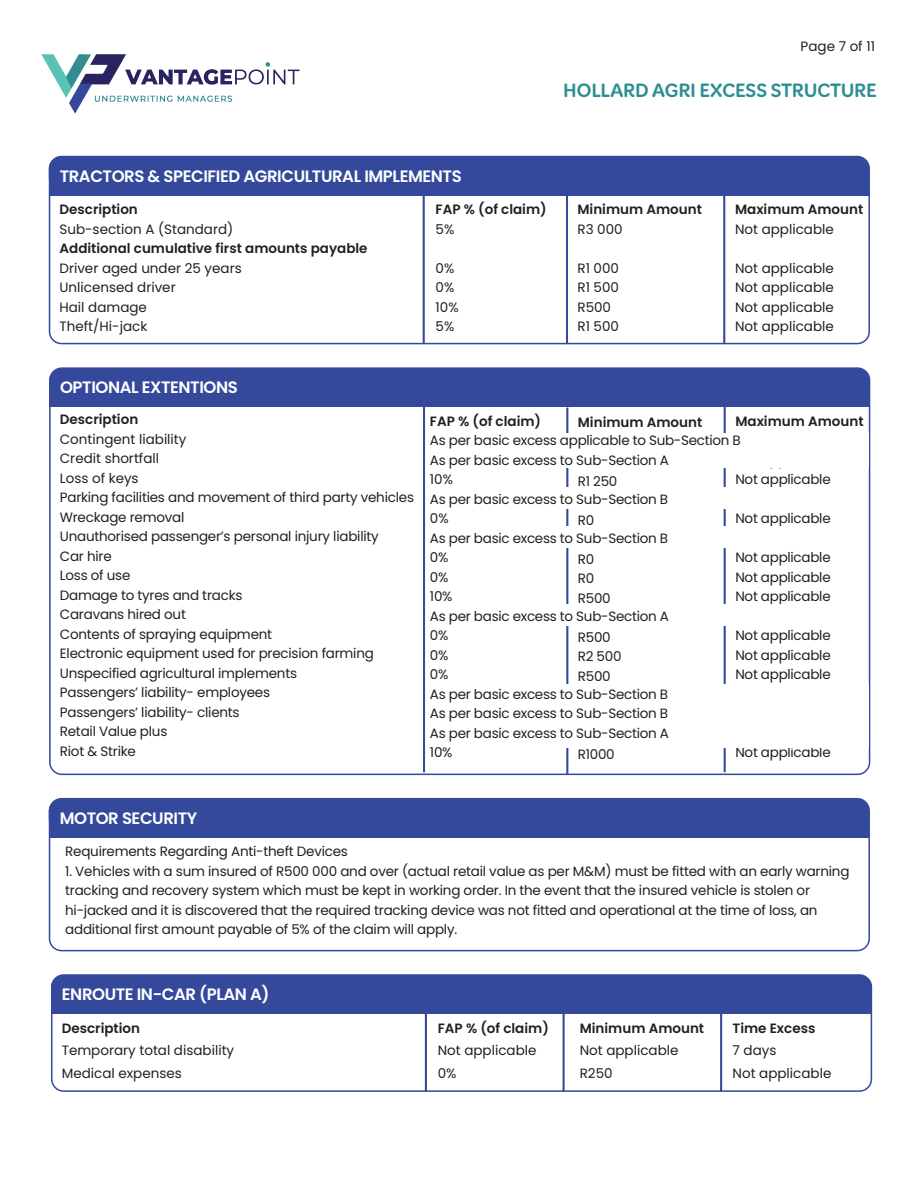
<style>
.page{position:relative;width:918px;height:1188px;background:#fff}
.page>*{position:absolute;margin:0;border:0;box-sizing:border-box;transform-origin:0 0}
.t1{font:18px "Kit Rounded VF";color:#2b8e92}
.t2{font:600 16.5px "Poppins";letter-spacing:-.025em;color:#fff}
.t3{font:13.5px/19.5px "Poppins";letter-spacing:-.015em;color:#231f20}
.t4{font:600 13.5px "Poppins";color:#231f20}
</style>
<div class="page">
<img style="left:41px;top:54px;width:259px;height:60px">
<div style="left:49px;top:157px;width:820px;height:33px;background:#35499c;border-radius:13px"></div>
<div style="left:49px;top:173px;width:820px;height:22px;background:#35499c"></div>
<div style="left:49px;top:156px;width:821px;height:188px;border:2px solid #35499c;border-radius:12px"></div>
<hr style="left:423px;top:194px;width:1px;height:149px;background:#35499c">
<hr style="left:566px;top:195px;width:2px;height:149px;background:#35499c">
<hr style="left:724px;top:194px;width:1px;height:149px;background:#35499c">
<div style="left:49px;top:368px;width:821px;height:34px;background:#35499c;border-radius:13px"></div>
<div style="left:50px;top:384px;width:819px;height:23px;background:#35499c"></div>
<div style="left:49px;top:367px;width:821px;height:408px;border:2px solid #35499c;border-radius:12px"></div>
<hr style="left:423px;top:405px;width:2px;height:367px;background:#35499c">
<hr style="left:567px;top:408px;width:1px;height:366px;background:#35499c">
<hr style="left:724px;top:405px;width:1px;height:367px;background:#35499c">
<div style="left:428px;top:433px;width:441px;height:35px;background:#fff"></div>
<div style="left:428px;top:487px;width:432px;height:22px;background:#fff"></div>
<div style="left:428px;top:526px;width:432px;height:21px;background:#fff"></div>
<div style="left:428px;top:605px;width:417px;height:21px;background:#fff"></div>
<div style="left:428px;top:684px;width:441px;height:64px;background:#fff"></div>
<div style="left:49px;top:799px;width:820px;height:33px;background:#35499c;border-radius:13px"></div>
<div style="left:49px;top:815px;width:820px;height:23px;background:#35499c"></div>
<div style="left:49px;top:798px;width:821px;height:153px;border:2px solid #35499c;border-radius:12px"></div>
<div style="left:51px;top:974px;width:821px;height:118px;border:2px solid #35499c;border-radius:12px"></div>
<div style="left:51px;top:975px;width:820px;height:33px;background:#35499c;border-radius:13px"></div>
<div style="left:52px;top:991px;width:819px;height:23px;background:#35499c"></div>
<hr style="left:425px;top:1008px;width:2px;height:83px;background:#35499c">
<hr style="left:563px;top:1008px;width:1px;height:83px;background:#35499c">
<div style="left:720px;top:1008px;width:2px;height:83px;background:#35499c;border:1px solid #35499c"></div>
<p class="t3" style="left:801px;top:37px;width:76px">Page 7 of 11</p>
<h1 class="t1" style="left:563px;top:80px;width:315px">HOLLARD AGRI EXCESS STRUCTURE</h1>
<p class="t2" style="left:60px;top:166px;width:404px">TRACTORS &amp; SPECIFIED AGRICULTURAL IMPLEMENTS</p>
<p class="t4" style="left:60px;top:202px;width:80px">Description</p>
<p class="t3" style="left:60px;top:219px;width:175px">Sub-section A (Standard)</p>
<p class="t4" style="left:60px;top:241px;width:310px">Additional cumulative first amounts payable</p>
<p class="t3" style="left:60px;top:258px;width:184px">Driver aged under 25 years<br>Unlicensed driver<br>Hail damage<br>Theft/Hi-jack</p>
<p class="t4" style="left:436px;top:201px;width:113px">FAP % (of claim)</p>
<p class="t3" style="left:436px;top:219px;width:20px">5%</p>
<p class="t3" style="left:436px;top:258px;width:25px">0%<br>0%<br>10%<br>5%</p>
<p class="t2" style="left:60px;top:378px;width:179px">OPTIONAL EXTENTIONS</p>
<p class="t4" style="left:577px;top:202px;width:126px">Minimum Amount</p>
<p class="t3" style="left:577px;top:219px;width:47px">R3 000</p>
<p class="t3" style="left:577px;top:258px;width:43px">R1 000<br>R1 500<br>R500<br>R1 500</p>
<p class="t4" style="left:735px;top:201px;width:130px">Maximum Amount</p>
<p class="t3" style="left:735px;top:219px;width:100px">Not applicable</p>
<p class="t3" style="left:735px;top:258px;width:100px;text-align:justify">Not applicable Not applicable Not applicable Not applicable</p>
<p class="t4" style="left:60px;top:412px;width:80px">Description</p>
<p class="t3" style="left:60px;top:429px;width:356px">Contingent liability<br>Credit shortfall<br>Loss of keys<br>Parking facilities and movement of third party vehicles<br>Wreckage removal<br>Unauthorised passenger’s personal injury liability<br>Car hire<br>Loss of use<br>Damage to tyres and tracks<br>Caravans hired out<br>Contents of spraying equipment<br>Electronic equipment used for precision farming<br>Unspecified agricultural implements<br>Passengers’ liability- employees<br>Passengers’ liability- clients<br>Retail Value plus<br>Riot &amp; Strike</p>
<p class="t4" style="left:430px;top:413px;width:113px">FAP % (of claim)</p>
<p class="t3" style="left:430px;top:431px;width:312px">As per basic excess applicable to Sub-Section B<br>As per basic excess to Sub-Section A<br>10%<br>As per basic excess to Sub-Section B<br>0%<br>As per basic excess to Sub-Section B<br>0%<br>0%<br>10%<br>As per basic excess to Sub-Section A<br>0%<br>0%<br>0%<br>As per basic excess to Sub-Section B<br>As per basic excess to Sub-Section B<br>As per basic excess to Sub-Section A<br>10%</p>
<p class="t4" style="left:735px;top:413px;width:130px">Maximum Amount</p>
<p class="t4" style="left:578px;top:415px;width:126px">Minimum Amount</p>
<p class="t3" style="left:578px;top:452px;width:46px">R5 000<br>R1 250</p>
<p class="t3" style="left:578px;top:510px;width:45px">R0<br>R1 000<br>R0<br>R0<br>R500<br>R<br>R500<br>R2 500<br>R500</p>
<p class="t3" style="left:735px;top:470px;width:97px">Not applicable</p>
<p class="t3" style="left:735px;top:509px;width:97px">Not applicable</p>
<p class="t3" style="left:735px;top:548px;width:97px;text-align:justify">Not applicable Not applicable Not applicable</p>
<p class="t3" style="left:735px;top:626px;width:97px;text-align:justify">Not applicable Not applicable Not applicable</p>
<p class="t3" style="left:735px;top:743px;width:97px">Not applicable</p>
<p class="t3" style="left:578px;top:744px;width:38px">R1000</p>
<p class="t2" style="left:60px;top:809px;width:139px">MOTOR SECURITY</p>
<p class="t3" style="left:65px;top:842px;width:284px">Requirements Regarding Anti-theft Devices</p>
<p class="t3" style="left:65px;top:861px;width:786px">1. Vehicles with a sum insured of R500 000 and over (actual retail value as per M&amp;M) must be fitted with an early warning tracking and recovery system which must be kept in working order. In the event that the insured vehicle is stolen or hi-jacked and it is discovered that the required tracking device was not fitted and operational at the time of loss, an additional first amount payable of 5% of the claim will apply.</p>
<p class="t2" style="left:62px;top:985px;width:209px">ENROUTE IN-CAR (PLAN A)</p>
<p class="t4" style="left:62px;top:1020px;width:80px">Description</p>
<p class="t3" style="left:62px;top:1039px;width:174px;line-height:22.5px">Temporary total disability<br>Medical expenses</p>
<p class="t4" style="left:438px;top:1020px;width:113px">FAP % (of claim)</p>
<p class="t3" style="left:438px;top:1039px;width:100px;line-height:22.5px">Not applicable<br>0%</p>
<p class="t4" style="left:580px;top:1020px;width:126px">Minimum Amount</p>
<p class="t3" style="left:580px;top:1039px;width:100px;line-height:22.5px">Not applicable<br>R250</p>
<p class="t4" style="left:733px;top:1020px;width:84px">Time Excess</p>
<p class="t3" style="left:733px;top:1039px;width:100px;line-height:22.5px">7 days<br>Not applicable</p>
</div>
